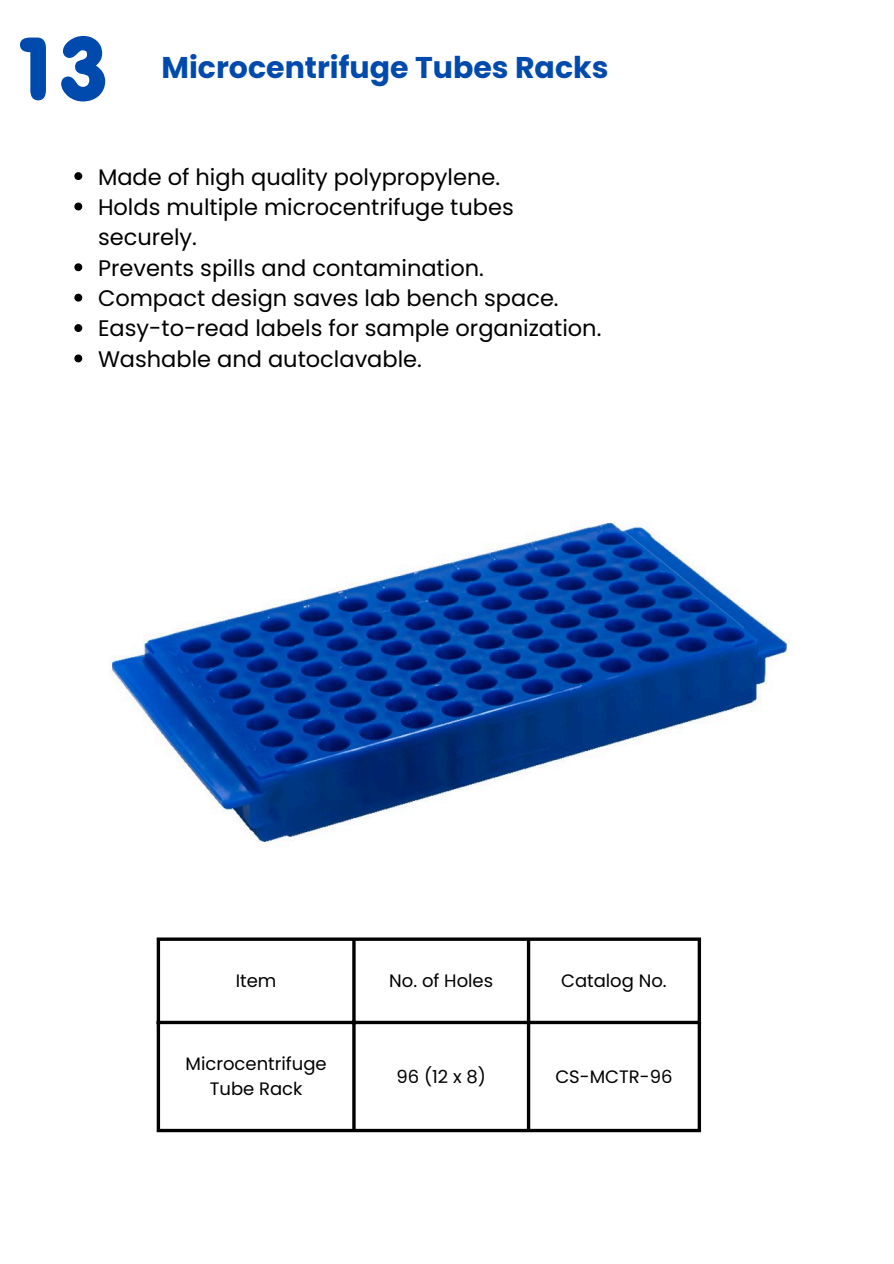
<style>
.page{position:relative;width:894px;height:1264px;background:#fff}
.page>*{position:absolute;margin:0;border:0;box-sizing:border-box;transform-origin:0 0}
.t1{font:700 30px "Poppins";color:#004aad}
.t2{font:22.5px/30.3px "Poppins";color:#000}
.t3{font:18px/24.8px "Poppins";color:#000;text-align:center}
</style>
<div class="page">
<img style="left:109px;top:521px;width:681px;height:325px">
<hr style="left:157px;top:940px;width:3px;height:188px;background:#000">
<hr style="left:352px;top:940px;width:3px;height:188px;background:#000">
<svg style="left:526px;top:940px;width:4px;height:188px"></svg>
<hr style="left:697px;top:940px;width:3px;height:188px;background:#000">
<hr style="left:157px;top:937px;width:543px;height:3px;background:#000">
<svg style="left:160px;top:1020px;width:538px;height:4px;fill:#000"></svg>
<svg style="left:157px;top:1128px;width:543px;height:4px;fill:#000"></svg>
<svg style="left:20px;top:38px;width:26px;height:62px"></svg>
<svg style="left:61px;top:36px;width:44px;height:65px"></svg>
<svg style="left:74px;top:172px;width:8px;height:8px"></svg>
<svg style="left:74px;top:202px;width:8px;height:8px"></svg>
<svg style="left:74px;top:263px;width:8px;height:8px"></svg>
<svg style="left:74px;top:294px;width:8px;height:7px"></svg>
<svg style="left:74px;top:324px;width:8px;height:8px"></svg>
<svg style="left:74px;top:354px;width:8px;height:8px"></svg>
<p class="t1" style="left:161px;top:46px;width:448px">Microcentrifuge Tubes Racks</p>
<p class="t2" style="left:98px;top:161px;width:403px">Made of high quality polypropylene.</p>
<p class="t2" style="left:98px;top:192px;width:417px">Holds multiple microcentrifuge tubes securely.</p>
<p class="t2" style="left:98px;top:253px;width:387px">Prevents spills and contamination.</p>
<p class="t2" style="left:98px;top:283px;width:462px">Compact design saves lab bench space.</p>
<p class="t2" style="left:98px;top:313px;width:505px">Easy-to-read labels for sample organization.</p>
<p class="t2" style="left:98px;top:344px;width:325px">Washable and autoclavable.</p>
<p class="t3" style="left:236px;top:968px;width:42px">Item</p>
<p class="t3" style="left:389px;top:968px;width:105px">No. of Holes</p>
<p class="t3" style="left:561px;top:968px;width:107px">Catalog No.</p>
<p class="t3" style="left:185px;top:1051px;width:143px">Microcentrifuge<br>Tube Rack</p>
<p class="t3" style="left:396px;top:1063px;width:91px">96 (12 x 8)</p>
<p class="t3" style="left:555px;top:1063px;width:119px">CS-MCTR-96</p>
</div>
